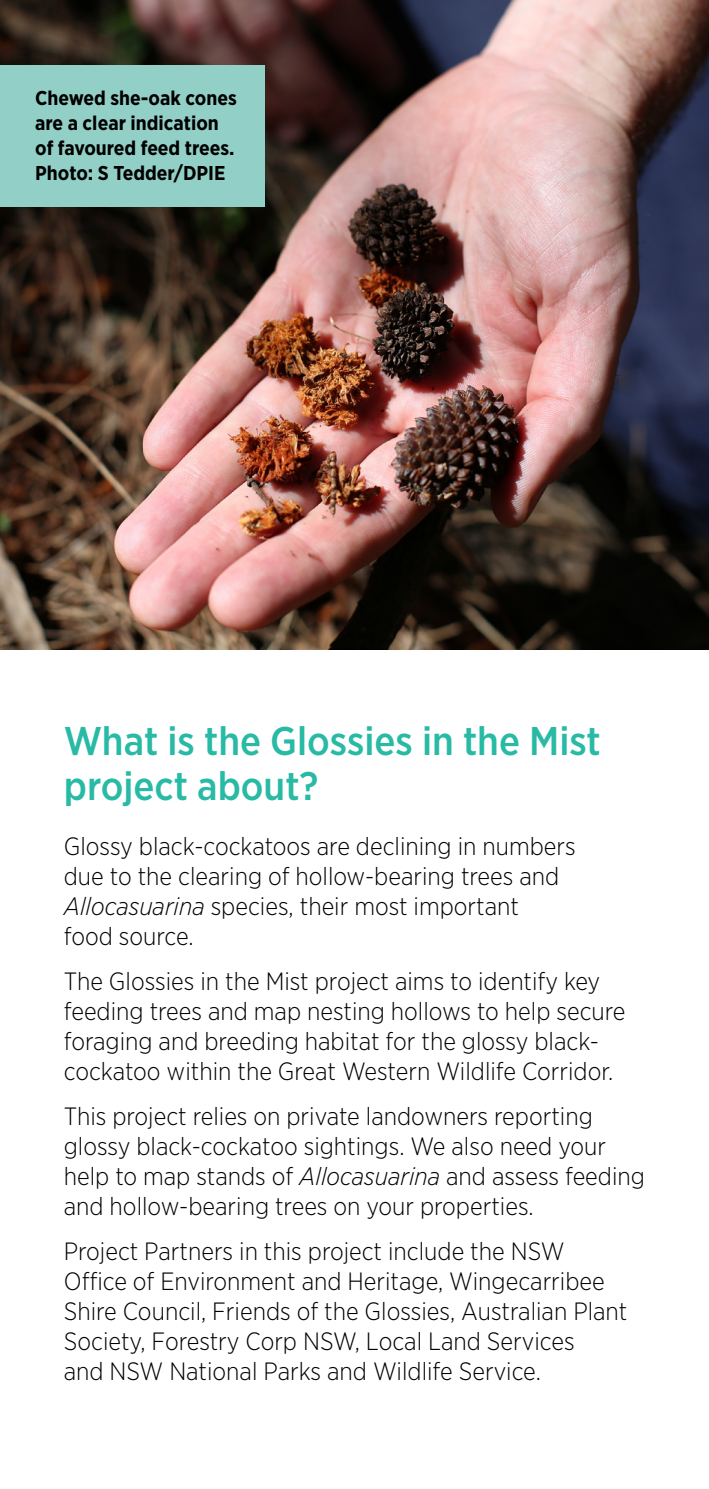
<style>
.page{position:relative;width:709px;height:1489px;background:#fff}
.page>*{position:absolute;margin:0;border:0;box-sizing:border-box;transform-origin:0 0}
.Heading_1{font:500 40px/45px "Gotham Narrow";color:#28baa5}
.Body_Copy{font:300 25px/30px "Gotham Narrow";color:#000}
.Photo_credit{font:700 20px/25px "Gotham Narrow";color:#000}
.s1{font-style:italic}
</style>
<div class="page">
<img style="left:0;top:0;width:709px;height:649px">
<div style="left:0;top:65px;width:264px;height:141px;background:#92d0c7"></div>
<p class="Photo_credit" style="left:35px;top:85px;width:203px">Chewed she-oak cones are a clear indication of favoured feed trees.<br>Photo: S Tedder/DPIE</p>
<p class="Heading_1" style="left:64px;top:718px;width:538px">What is the Glossies in the Mist project about?</p>
<p class="Body_Copy" style="left:64px;top:830px;width:513px">Glossy black-cockatoos are declining in numbers due to the clearing of hollow-bearing trees and <span class="s1">Allocasuarina</span> species, their most important<br>food source.</p>
<p class="Body_Copy" style="left:64px;top:965px;width:563px">The Glossies in the Mist project aims to identify key feeding trees and map nesting hollows to help secure foraging and breeding habitat for the glossy black&shy;cockatoo within the Great Western Wildlife Corridor.</p>
<p class="Body_Copy" style="left:64px;top:1100px;width:582px">This project relies on private landowners reporting glossy black-cockatoo sightings. We also need your help to map stands of <span class="s1">Allocasuarina</span> and assess feeding and hollow-bearing trees on your properties.</p>
<p class="Body_Copy" style="left:64px;top:1235px;width:565px">Project Partners in this project include the NSW Office of Environment and Heritage, Wingecarribee Shire Council, Friends of the Glossies, Australian Plant Society, Forestry Corp NSW, Local Land Services<br>and NSW National Parks and Wildlife Service.</p>
</div>
